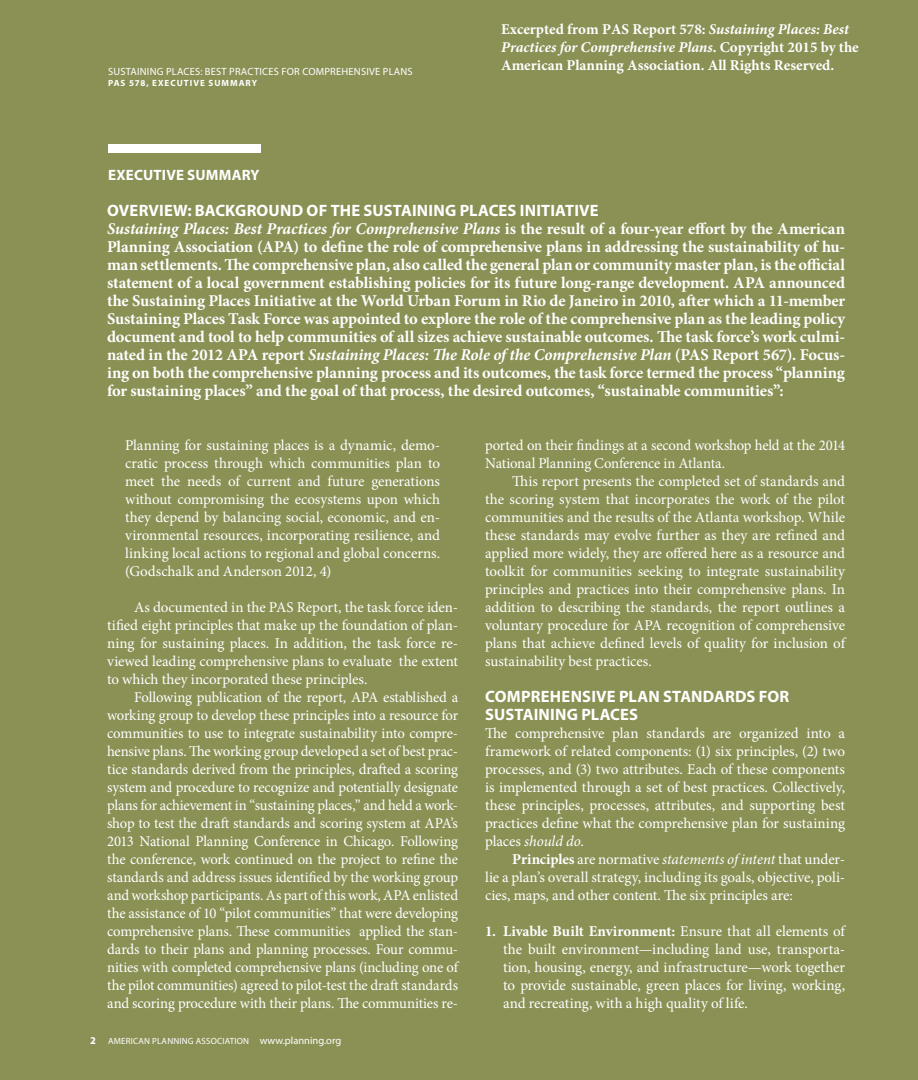
<style>
.page{position:relative;width:918px;height:1080px;background:#8b9155}
.page>*{position:absolute;margin:0;border:0;box-sizing:border-box;transform-origin:0 0}
.ES_intro_paragraph{font:700 16.5px/18px "Minion Pro";letter-spacing:-.015em;color:#fff;text-align:justify}
.ES_AHead{font:700 16.5px/18px "Myriad Pro";letter-spacing:.01em;color:#fff}
.ES_Body_Copy{font:15px/18px "Minion Pro";letter-spacing:-.01em;color:#fff;text-align:justify}
.ES_Body_First{font:15px/18px "Minion Pro";letter-spacing:-.01em;color:#fff;text-align:justify}
.t1{font:700 15px/18px "Minion Pro";color:#fff}
.Sidebar_Head{font:700 15px "Myriad Pro";letter-spacing:.01em;color:#fff}
.Report_Number_Chapte{font:10.5px "Myriad Pro";letter-spacing:.02em;color:#fff}
.t2{font:9px "Myriad Pro";letter-spacing:.02em;color:#fff}
.Report_Number_Chapte-2{font:700 9px "Myriad Pro";letter-spacing:.11em;color:#fff}
.s1{font-style:italic}
.s2{font-weight:700}
.s3{font-weight:700;font-size:10.5px}
.s4{font-size:10.5px}
</style>
<div class="page">
<div style="left:108px;top:144px;width:153px;height:9px;background:#fff"></div>
<p class="Report_Number_Chapte" style="left:108px;top:65px;width:306px">SUSTAINING PLACES: BEST PRACTICES FOR COMPREHENSIVE PLANS</p>
<p class="Report_Number_Chapte-2" style="left:108px;top:77px;width:151px">PAS 578, EXECUTIVE SUMMARY</p>
<p class="Sidebar_Head" style="left:108px;top:165px;width:153px">EXECUTIVE SUMMARY</p>
<p class="t1" style="left:501px;top:20px;width:359px">Excerpted from PAS Report 578: <span class="s1">Sustaining Places: Best<br>Practices for Comprehensive Plans</span>. Copyright 2015 by the<br>American Planning Association. All Rights Reserved.</p>
<p class="ES_AHead" style="left:107px;top:201px;width:493px">OVERVIEW: BACKGROUND OF THE SUSTAINING PLACES INITIATIVE</p>
<p class="ES_intro_paragraph" style="left:107px;top:220px;width:740px"><span class="s1">Sustaining Places: Best Practices for Comprehensive Plans</span> is the result of a four-year effort by the American Planning Association (APA) to define the role of comprehensive plans in addressing the sustainability of hu&shy;man settlements. The comprehensive plan, also called the general plan or community master plan, is the official statement of a local government establishing policies for its future long-range development. APA announced the Sustaining Places Initiative at the World Urban Forum in Rio de Janeiro in 2010, after which a 11-member Sustaining Places Task Force was appointed to explore the role of the comprehensive plan as the leading policy document and tool to help communities of all sizes achieve sustainable outcomes. The task force’s work culmi&shy;nated in the 2012 APA report <span class="s1">Sustaining Places: The Role of the Comprehensive Plan</span> (PAS Report 567). Focus&shy;ing on both the comprehensive planning process and its outcomes, the task force termed the process “planning for sustaining places” and the goal of that process, the desired outcomes, “sustainable communities”:</p>
<p class="ES_Body_First" style="left:125px;top:436px;width:317px">Planning for sustaining places is a dynamic, demo&shy;cratic process through which communities plan to meet the needs of current and future generations without compromising the ecosystems upon which they depend by balancing social, economic, and en&shy;vironmental resources, incorporating resilience, and linking local actions to regional and global concerns. (Godschalk and Anderson 2012, 4)</p>
<p class="ES_Body_Copy" style="left:107px;top:598px;width:352px;text-indent:27px">As documented in the PAS Report, the task force iden&shy;tified eight principles that make up the foundation of plan&shy;ning for sustaining places. In addition, the task force re&shy;viewed leading comprehensive plans to evaluate the extent to which they incorporated these principles.</p>
<p class="ES_Body_Copy" style="left:107px;top:688px;width:354px;text-indent:27px">Following publication of the report, APA established a working group to develop these principles into a resource for communities to use to integrate sustainability into compre&shy;hensive plans. The working group developed a set of best prac&shy;tice standards derived from the principles, drafted a scoring system and procedure to recognize and potentially designate plans for achievement in “sustaining places,” and held a work&shy;shop to test the draft standards and scoring system at APA’s 2013 National Planning Conference in Chicago. Following the conference, work continued on the project to refine the standards and address issues identified by the working group and workshop participants. As part of this work, APA enlisted the assistance of 10 “pilot communities” that were developing comprehensive plans. These communities applied the stan&shy;dards to their plans and planning processes. Four commu&shy;nities with completed comprehensive plans (including one of the pilot communities) agreed to pilot-test the draft standards and scoring procedure with their plans. The communities re-</p>
<p class="ES_Body_Copy" style="left:485px;top:436px;width:362px">ported on their findings at a second workshop held at the 2014<br>National Planning Conference in Atlanta.</p>
<p class="ES_Body_Copy" style="left:485px;top:472px;width:363px;text-indent:27px">This report presents the completed set of standards and the scoring system that incorporates the work of the pilot communities and the results of the Atlanta workshop. While these standards may evolve further as they are refined and applied more widely, they are offered here as a resource and toolkit for communities seeking to integrate sustainability principles and practices into their comprehensive plans. In addition to describing the standards, the report outlines a voluntary procedure for APA recognition of comprehensive plans that achieve defined levels of quality for inclusion of sustainability best practices.</p>
<p class="ES_AHead" style="left:485px;top:687px;width:306px">COMPREHENSIVE PLAN STANDARDS FOR<br>SUSTAINING PLACES</p>
<p class="ES_Body_First" style="left:485px;top:724px;width:362px">The comprehensive plan standards are organized into a framework of related components: (1) six principles, (2) two processes, and (3) two attributes. Each of these components is implemented through a set of best practices. Collectively, these principles, processes, attributes, and supporting best practices define what the comprehensive plan for sustaining places <span class="s1">should do</span>.</p>
<p class="ES_Body_Copy" style="left:485px;top:850px;width:361px;text-indent:27px"><span class="s2">Principles</span> are normative <span class="s1">statements of intent</span> that under&shy;lie a plan’s overall strategy, including its goals, objective, poli&shy;cies, maps, and other content. The six principles are:</p>
<p class="ES_Body_Copy" style="left:503px;top:922px;width:345px;text-indent:-18px"><span class="s2">1. Livable Built Environment:</span> Ensure that all elements of the built environment—including land use, transporta&shy;tion, housing, energy, and infrastructure—work together to provide sustainable, green places for living, working, and recreating, with a high quality of life.</p>
<p class="t2" style="left:90px;top:1036px;width:253px"><span class="s3">2</span> AMERICAN PLANNING ASSOCIATION <span class="s4">www.planning.org</span></p>
</div>
